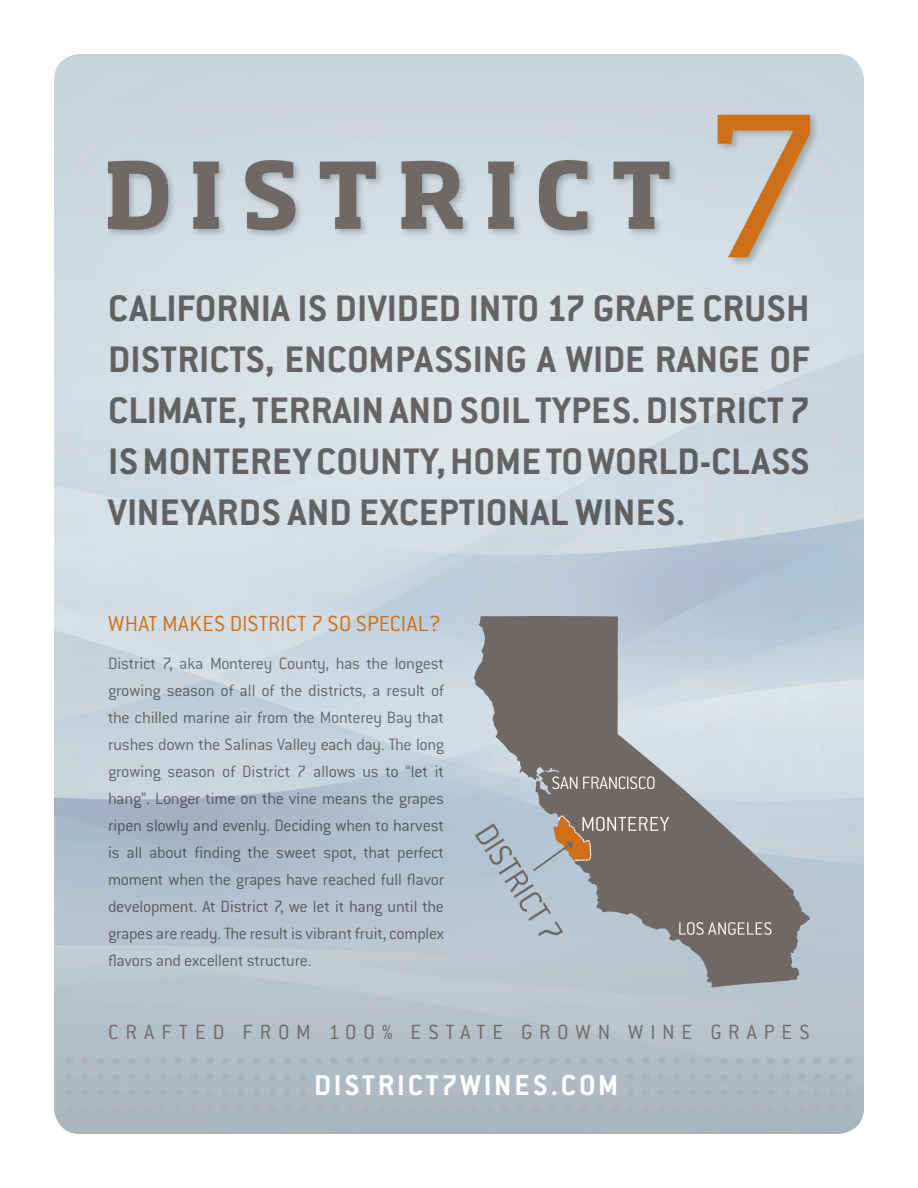
<style>
.page{position:relative;width:918px;height:1188px;background:#fff}
.page>*{position:absolute;margin:0;border:0;box-sizing:border-box;transform-origin:0 0}
.t1{font:700 40.5px/51px "Conduit ITC";letter-spacing:.005em;color:#6e6966;text-align:justify}
.t2{font:700 31.65px "Conduit ITC";letter-spacing:.09em;color:#fff}
.t3{font:24px "Conduit ITC Light";letter-spacing:.015em;color:#ce7018}
.t4{font:22.5px "Conduit ITC Light";letter-spacing:.315em;color:#6e6966}
.t5{font:18px/27px "Conduit ITC Light";letter-spacing:-.015em;color:#6e6966;text-align:justify}
</style>
<div class="page">
<div style="left:105px;top:112px;width:715px;height:155px;background:#cddae1"></div>
<svg style="left:108px;top:161px;width:60px;height:69px"></svg>
<svg style="left:193px;top:162px;width:26px;height:67px;background:#817f7e"></svg>
<svg style="left:245px;top:160px;width:50px;height:70px"></svg>
<svg style="left:320px;top:162px;width:56px;height:67px"></svg>
<svg style="left:402px;top:161px;width:61px;height:68px"></svg>
<svg style="left:488px;top:162px;width:26px;height:67px;background:#817f7e"></svg>
<svg style="left:539px;top:160px;width:48px;height:70px"></svg>
<svg style="left:614px;top:162px;width:55px;height:67px"></svg>
<svg style="left:718px;top:115px;width:92px;height:142px"></svg>
<svg style="left:66px;top:1058px;width:381px;height:7px;background:#adb8bf"></svg>
<svg style="left:455px;top:1057px;width:8px;height:8px"></svg>
<svg style="left:66px;top:1074px;width:241px;height:7px;background:#acb7bf"></svg>
<div style="left:66px;top:1089px;width:241px;height:7px;background:#adb8c0"></div>
<div style="left:66px;top:1105px;width:381px;height:7px;background:#aab5bd"></div>
<svg style="left:455px;top:1105px;width:8px;height:7px"></svg>
<svg style="left:471px;top:1057px;width:7px;height:8px"></svg>
<svg style="left:486px;top:1058px;width:366px;height:7px;background:#aeb9bf"></svg>
<svg style="left:627px;top:1074px;width:225px;height:7px;background:#acb7bf"></svg>
<div style="left:627px;top:1089px;width:225px;height:7px;background:#adb8c0"></div>
<svg style="left:471px;top:1105px;width:7px;height:7px"></svg>
<div style="left:486px;top:1105px;width:366px;height:7px;background:#aab5bd"></div>
<svg style="left:473px;top:616px;width:337px;height:372px;background:#a1a6aa"></svg>
<svg style="left:552px;top:776px;width:103px;height:13px"></svg>
<svg style="left:679px;top:922px;width:93px;height:13px"></svg>
<svg style="left:475px;top:814px;width:194px;height:122px;background:#9ba0a3"></svg>
<h1 class="t1" style="left:108px;top:282px;width:703px">CALIFORNIA IS DIVIDED INTO 17 GRAPE CRUSH DISTRICTS, ENCOMPASSING A WIDE RANGE OF CLIMATE, TERRAIN AND SOIL TYPES. DISTRICT 7<br>IS MONTEREY COUNTY, HOME TO WORLD-CLASS VINEYARDS AND EXCEPTIONAL WINES.</h1>
<h3 class="t3" style="left:108px;top:609px;width:144px">What makes District</h3>
<h3 class="t3" style="left:311px;top:609px;width:56px">7 so specia</h3>
<h3 class="t3" style="left:418px;top:609px;width:25px">l?</h3>
<p class="t5" style="left:108px;top:649px;width:338px">District 7, aka Monterey County, has the longest growing season of all of the districts, a result of the chilled marine air from the Monterey Bay that rushes down the Salinas Valley each day. The long growing season of District 7 allows us to “let it hang”. Longer time on the vine means the grapes ripen slowly and evenly. Deciding when to harvest is all about finding the sweet spot, that perfect moment when the grapes have reached full flavor development. At District 7, we let it hang until the grapes are ready. The result is vibrant fruit, complex flavors and excellent structure.</p>
<p class="t4" style="left:108px;top:1018px;width:703px">CRAFTED FROM 100% ESTATE GROWN WINE GRAPES</p>
<h2 class="t2" style="left:314px;top:1066px;width:306px">DISTRICT7WINES.COM</h2>
</div>
